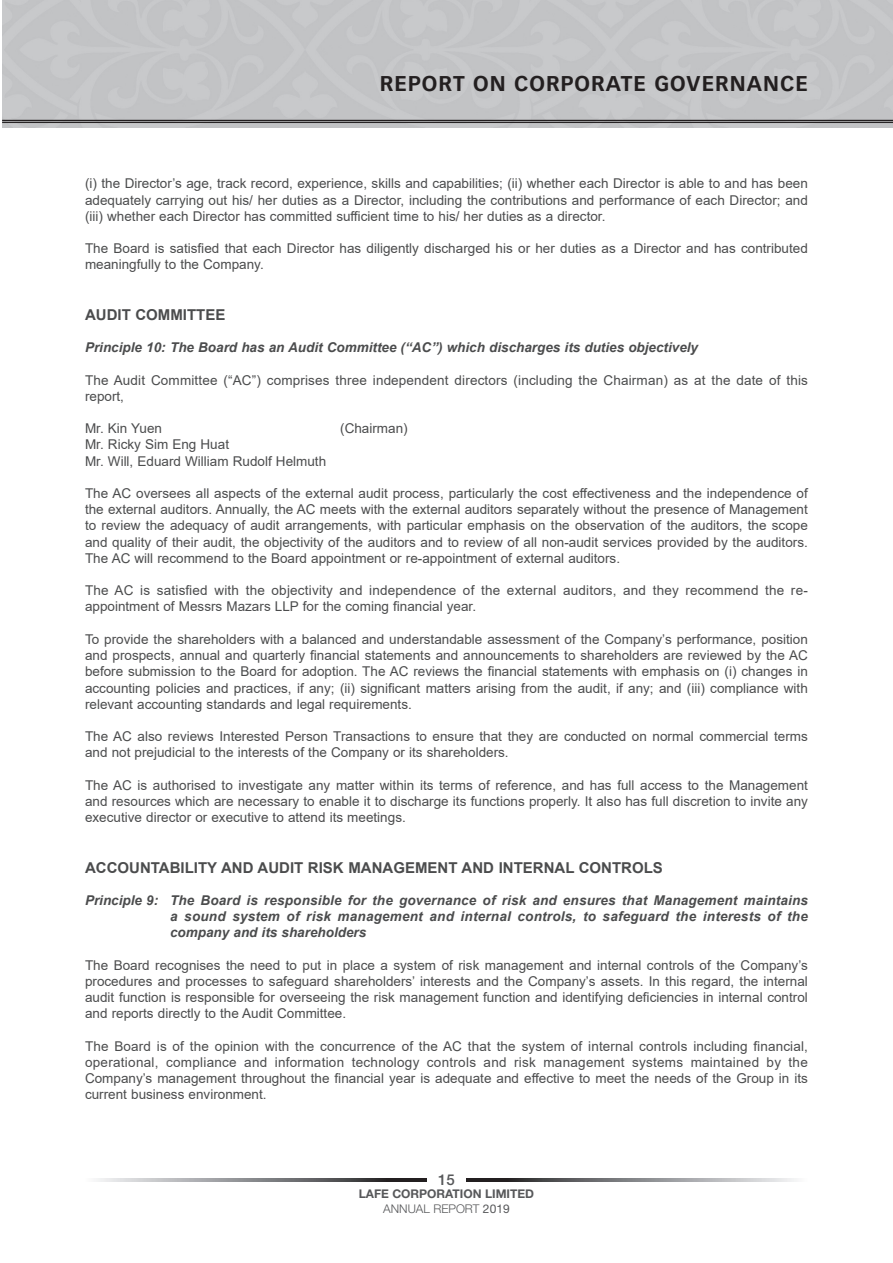
<style>
.page{position:relative;width:893px;height:1263px;background:#fff}
.page>*{position:absolute;margin:0;border:0;box-sizing:border-box;transform-origin:0 0}
.t1{font:700 21px "Vectora LT Std";letter-spacing:.05em;color:#231f20}
.t2{font:700 15px "Arial";color:#4b4c4d}
.t3{font:500 15px "Helvetica Neue LT Std";color:#57585a}
.t4{font:13.5px/16.2px "Arial";color:#4b4c4d;text-align:justify}
.t5{font:italic 700 13.5px/16.2px "Arial";color:#4b4c4d;text-align:justify}
.t6{font:700 12px/14.4px "Helvetica Neue LT Std";color:#57585a;text-align:center}
.s1{font-weight:300}
.s2{font-weight:400}
</style>
<div class="page">
<hr style="left:2px;top:122px;width:891px;height:1px;background:#231f20">
<hr style="left:2px;top:120px;width:891px;height:1px;background:#231f20">
<img style="left:97px;top:1179px;width:329px;height:3px">
<img style="left:467px;top:1179px;width:329px;height:3px">
<h1 class="t1" style="left:380px;top:72px;width:430px">REPORT ON CORPORATE GOVERNANCE</h1>
<p class="t4" style="left:85px;top:176px;width:724px">(i) the Director’s age, track record, experience, skills and capabilities; (ii) whether each Director is able to and has been adequately carrying out his/ her duties as a Director, including the contributions and performance of each Director; and (iii) whether each Director has committed sufficient time to his/ her duties as a director.</p>
<p class="t4" style="left:85px;top:240px;width:724px">The Board is satisfied that each Director has diligently discharged his or her duties as a Director and has contributed meaningfully to the Company.</p>
<p class="t2" style="left:85px;top:306px;width:142px">AUDIT COMMITTEE</p>
<p class="t5" style="left:85px;top:339px;width:615px">Principle 10: The Board has an Audit Committee (“AC”) which discharges its duties objectively</p>
<p class="t4" style="left:85px;top:372px;width:724px">The Audit Committee (“AC”) comprises three independent directors (including the Chairman) as at the date of this report,</p>
<p class="t4" style="left:85px;top:420px;width:79px">Mr. Kin Yuen</p>
<p class="t4" style="left:340px;top:420px;width:69px">(Chairman)</p>
<p class="t4" style="left:85px;top:437px;width:243px">Mr. Ricky Sim Eng Huat<br>Mr. Will, Eduard William Rudolf Helmuth</p>
<p class="t4" style="left:85px;top:485px;width:724px">The AC oversees all aspects of the external audit process, particularly the cost effectiveness and the independence of the external auditors. Annually, the AC meets with the external auditors separately without the presence of Management to review the adequacy of audit arrangements, with particular emphasis on the observation of the auditors, the scope and quality of their audit, the objectivity of the auditors and to review of all non-audit services provided by the auditors.<br>The AC will recommend to the Board appointment or re-appointment of external auditors.</p>
<p class="t4" style="left:85px;top:582px;width:724px">The AC is satisfied with the objectivity and independence of the external auditors, and they recommend the re&shy;appointment of Messrs Mazars LLP for the coming financial year.</p>
<p class="t4" style="left:85px;top:631px;width:724px">To provide the shareholders with a balanced and understandable assessment of the Company’s performance, position and prospects, annual and quarterly financial statements and announcements to shareholders are reviewed by the AC before submission to the Board for adoption. The AC reviews the financial statements with emphasis on (i) changes in accounting policies and practices, if any; (ii) significant matters arising from the audit, if any; and (iii) compliance with relevant accounting standards and legal requirements.</p>
<p class="t4" style="left:85px;top:728px;width:724px">The AC also reviews Interested Person Transactions to ensure that they are conducted on normal commercial terms and not prejudicial to the interests of the Company or its shareholders.</p>
<p class="t4" style="left:85px;top:777px;width:724px">The AC is authorised to investigate any matter within its terms of reference, and has full access to the Management and resources which are necessary to enable it to discharge its functions properly. It also has full discretion to invite any executive director or executive to attend its meetings.</p>
<p class="t2" style="left:85px;top:859px;width:579px">ACCOUNTABILITY AND AUDIT RISK MANAGEMENT AND INTERNAL CONTROLS</p>
<p class="t5" style="left:170px;top:892px;width:639px;text-indent:-85px">Principle 9: The Board is responsible for the governance of risk and ensures that Management maintains a sound system of risk management and internal controls, to safeguard the interests of the company and its shareholders</p>
<p class="t4" style="left:85px;top:957px;width:724px">The Board recognises the need to put in place a system of risk management and internal controls of the Company’s procedures and processes to safeguard shareholders’ interests and the Company’s assets. In this regard, the internal audit function is responsible for overseeing the risk management function and identifying deficiencies in internal control and reports directly to the Audit Committee.</p>
<p class="t4" style="left:85px;top:1038px;width:724px">The Board is of the opinion with the concurrence of the AC that the system of internal controls including financial, operational, compliance and information technology controls and risk management systems maintained by the Company’s management throughout the financial year is adequate and effective to meet the needs of the Group in its current business environment.</p>
<p class="t3" style="left:438px;top:1171px;width:18px">15</p>
<p class="t6" style="left:359px;top:1187px;width:177px">LAFE CORPORATION LIMITED<br><span class="s1">ANNUAL REPORT</span> <span class="s2">2019</span></p>
</div>
